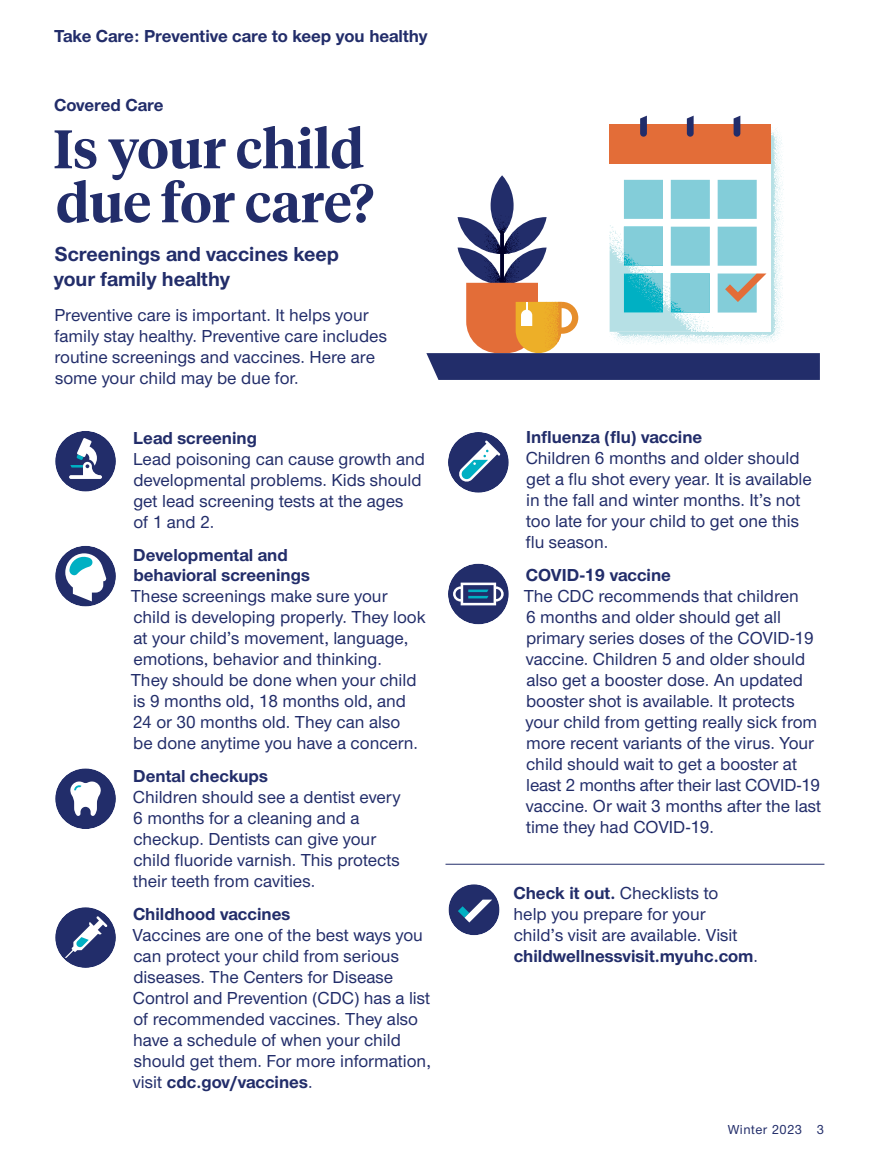
<style>
.page{position:relative;width:878px;height:1161px;background:#fff}
.page>*{position:absolute;margin:0;border:0;box-sizing:border-box;transform-origin:0 0}
.Hed_serif_primary_AM{font:600 54px/54px "UHC Serif Headline";color:#222d6a}
.Deck_AMC{font:700 21px/25.2px "UHC Sans";color:#222d6a}
.Sans_no_indent_AMC{font:500 18px/21px "UHC Sans";color:#222d6a}
.Subhead_AMC{font:700 18px/19.5px "UHC Sans";color:#222d6a}
.CTA_new_AMC{font:500 18px/21px "UHC Sans";color:#222d6a}
.Folio_R_AMC{font:500 13.5px "UHC Sans";letter-spacing:.04em;color:#222d6a}
.s1{font-weight:700}
</style>
<div class="page">
<hr style="left:445px;top:864px;width:379px;height:1px;background:#222d6a">
<svg style="left:426px;top:116px;width:393px;height:264px"></svg>
<div style="left:448px;top:884px;width:51px;height:51px;background:#222d6a;border-radius:50%"></div>
<svg style="left:458px;top:900px;width:34px;height:23px"></svg>
<div style="left:55px;top:431px;width:61px;height:61px;background:#222d6a;border-radius:50%"></div>
<svg style="left:69px;top:438px;width:33px;height:41px"></svg>
<div style="left:55px;top:768px;width:61px;height:61px;background:#222d6a;border-radius:50%"></div>
<svg style="left:70px;top:782px;width:31px;height:34px"></svg>
<div style="left:55px;top:546px;width:61px;height:61px;background:#222d6a;border-radius:50%"></div>
<svg style="left:65px;top:553px;width:42px;height:48px"></svg>
<div style="left:55px;top:907px;width:61px;height:61px;background:#222d6a;border-radius:50%"></div>
<svg style="left:65px;top:916px;width:42px;height:42px"></svg>
<div style="left:448px;top:432px;width:60px;height:61px;background:#222d6a;border-radius:50%"></div>
<svg style="left:459px;top:440px;width:41px;height:42px"></svg>
<div style="left:448px;top:564px;width:60px;height:60px;background:#222d6a;border-radius:50%"></div>
<svg style="left:453px;top:583px;width:50px;height:22px"></svg>
<p class="Subhead_AMC" style="left:54px;top:25px;width:375px">Take Care: Preventive care to keep you healthy</p>
<p class="Subhead_AMC" style="left:54px;top:95px;width:111px">Covered Care</p>
<p class="Hed_serif_primary_AM" style="left:53px;top:120px;width:322px">Is your child due for care?</p>
<p class="Deck_AMC" style="left:54px;top:241px;width:287px">Screenings and vaccines keep your family healthy</p>
<p class="Sans_no_indent_AMC" style="left:54px;top:303px;width:334px">Preventive care is important. It helps your family stay healthy. Preventive care includes routine screenings and vaccines. Here are some your child may be due for.</p>
<p class="Subhead_AMC" style="left:133px;top:428px;width:125px">Lead screening</p>
<p class="Sans_no_indent_AMC" style="left:133px;top:448px;width:293px">Lead poisoning can cause growth and developmental problems. Kids should get lead screening tests at the ages<br>of 1 and 2.</p>
<p class="Subhead_AMC" style="left:133px;top:545px;width:178px">Developmental and behavioral screenings</p>
<p class="Sans_no_indent_AMC" style="left:131px;top:584px;width:296px">These screenings make sure your child is developing properly. They look at your child’s movement, language, emotions, behavior and thinking.<br>They should be done when your child is 9 months old, 18 months old, and 24 or 30 months old. They can also<br>be done anytime you have a concern.</p>
<p class="Subhead_AMC" style="left:133px;top:765px;width:136px">Dental checkups</p>
<p class="Sans_no_indent_AMC" style="left:133px;top:785px;width:269px">Children should see a dentist every<br>6 months for a cleaning and a checkup. Dentists can give your child fluoride varnish. This protects their teeth from cavities.</p>
<p class="Sans_no_indent_AMC" style="left:132px;top:902px;width:300px"><span class="s1">Childhood vaccines<br></span>Vaccines are one of the best ways you can protect your child from serious diseases. The Centers for Disease Control and Prevention (CDC) has a list of recommended vaccines. They also have a schedule of when your child should get them. For more information, visit <span class="s1">cdc.gov/vaccines</span>.</p>
<p class="Subhead_AMC" style="left:526px;top:427px;width:177px">Influenza (flu) vaccine</p>
<p class="Sans_no_indent_AMC" style="left:525px;top:447px;width:288px">Children 6 months and older should get a flu shot every year. It is available in the fall and winter months. It’s not too late for your child to get one this flu season.</p>
<p class="Subhead_AMC" style="left:526px;top:565px;width:147px">COVID-19 vaccine</p>
<p class="Sans_no_indent_AMC" style="left:523px;top:585px;width:299px">The CDC recommends that children<br>6 months and older should get all primary series doses of the COVID-19 vaccine. Children 5 and older should also get a booster dose. An updated booster shot is available. It protects your child from getting really sick from more recent variants of the virus. Your child should wait to get a booster at least 2 months after their last COVID-19 vaccine. Or wait 3 months after the last time they had COVID-19.</p>
<p class="CTA_new_AMC" style="left:513px;top:882px;width:246px"><span class="s1">Check it out.</span> Checklists to<br>help you prepare for your child’s visit are available. Visit <span class="s1">childwellnessvisit.myuhc.com</span>.</p>
<p class="Folio_R_AMC" style="left:727px;top:1120px;width:98px">Winter 2023 3</p>
</div>
